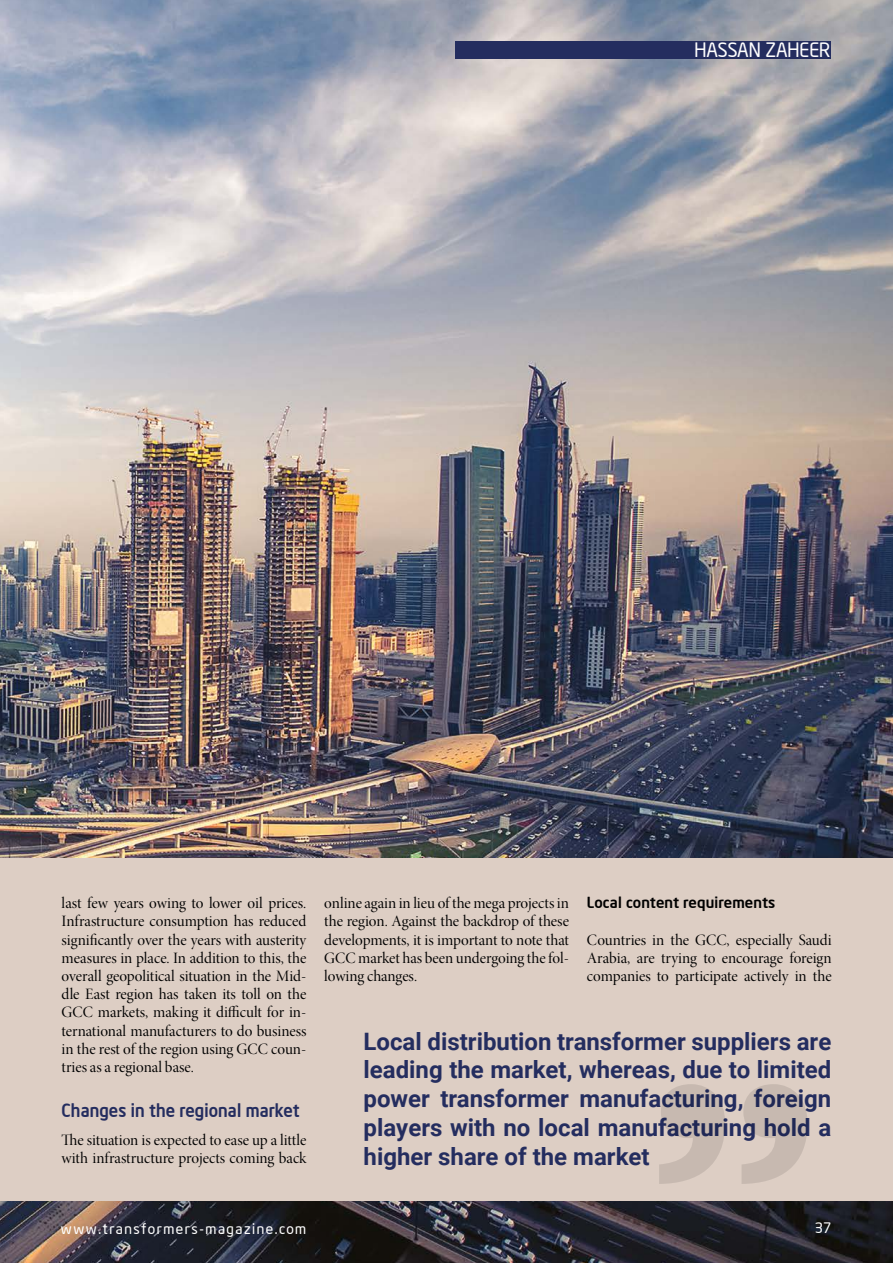
<style>
.page{position:relative;width:893px;height:1263px;background:#fff}
.page>*{position:absolute;margin:0;border:0;box-sizing:border-box;transform-origin:0 0}
.t1{font:700 24px/28.8px "Roboto";color:#242d5f;text-align:justify}
.t2{font:19.5px "Neo Sans Intel";color:#fff;scale:.95 1}
.t3{font:500 18px "Neo Sans Intel";letter-spacing:.005em;color:#242d5f;scale:.93 1}
.t4{font:15.9px/18.1px "Minion Pro Disp";color:#000;text-align:justify}
.t5{font:500 15px "Neo Sans Intel";letter-spacing:.01em;color:#000}
.t6{font:14.25px "Neo Sans Intel";letter-spacing:.11em;color:#fff}
</style>
<div class="page">
<img style="left:0;top:0;width:893px;height:1263px">
<div style="left:0;top:858px;width:893px;height:343px;background:#ddcec4"></div>
<svg style="left:659px;top:1084px;width:149px;height:100px"></svg>
<div style="left:455px;top:41px;width:376px;height:17px;background:#242d5f"></div>
<p class="t2" style="left:694px;top:37px;width:144px">HASSAN ZAHEER</p>
<p class="t4" style="left:62px;top:894px;width:246px">last few years owing to lower oil prices.<br>Infrastructure consumption has reduced significantly over the years with austerity measures in place. In addition to this, the overall geopolitical situation in the Mid&shy;dle East region has taken its toll on the GCC markets, making it difficult for in&shy;ternational manufacturers to do business in the rest of the region using GCC coun&shy;tries as a regional base.</p>
<p class="t3" style="left:62px;top:1099px;width:257px">Changes in the regional market</p>
<p class="t4" style="left:62px;top:1131px;width:246px">The situation is expected to ease up a little with infrastructure projects coming back</p>
<p class="t4" style="left:324px;top:894px;width:246px">online again in lieu of the mega projects in the region. Against the backdrop of these developments, it is important to note that GCC market has been undergoing the fol&shy;lowing changes.</p>
<p class="t5" style="left:587px;top:893px;width:190px">Local content requirements</p>
<p class="t4" style="left:587px;top:931px;width:246px">Countries in the GCC, especially Saudi Arabia, are trying to encourage foreign companies to participate actively in the</p>
<h1 class="t1" style="left:364px;top:1026px;width:469px">Local distribution transformer suppliers are leading the market, whereas, due to limited power transformer manufacturing, foreign players with no local manufacturing hold a higher share of the market</h1>
<p class="t6" style="left:61px;top:1220px;width:247px">www.transformers-magazine.com</p>
<p class="t6" style="left:815px;top:1219px;width:18px">37</p>
</div>
